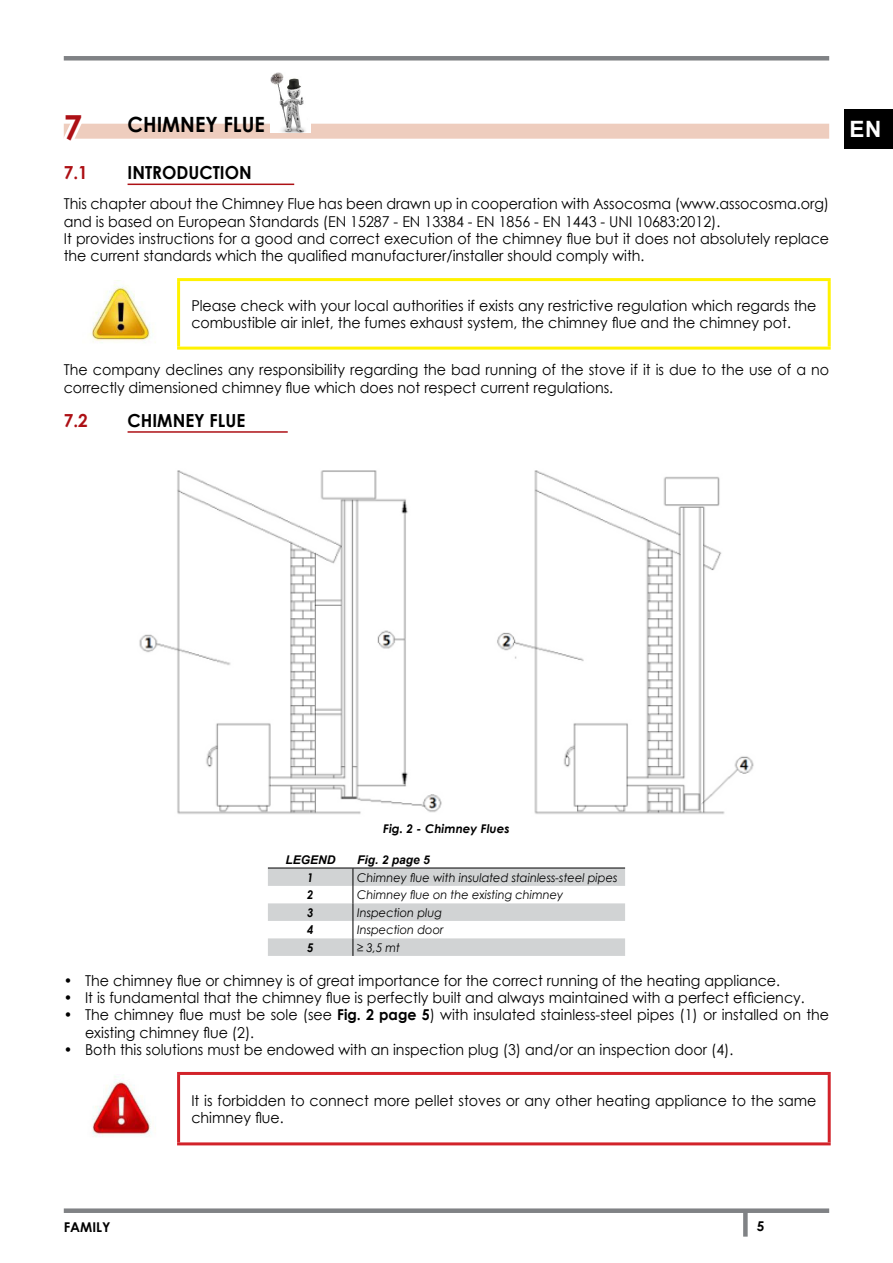
<style>
.page{position:relative;width:893px;height:1263px;background:#fff}
.page>*{position:absolute;margin:0;border:0;box-sizing:border-box;transform-origin:0 0}
.t1{font:700 34.5px "Century Gothic";color:#ad1015;scale:.95 1}
.t2{font:700 22.5px "Arial";color:#fff}
.t3{font:700 21px "Century Gothic";color:#000;scale:.95 1}
.t4{font:700 18px "Century Gothic";color:#000;scale:.95 1}
.t5{font:700 18px "Century Gothic";color:#ad1015;scale:.95 1}
.t6{font:15px/17.2px "Century Gothic";color:#000;scale:.95 1}
.t7{font:700 13.5px "Century Gothic";color:#000}
.t8{font:italic 12px "Century Gothic";color:#000;scale:.95 1}
.t9{font:italic 700 12px "Century Gothic";color:#000}
.t10{font:italic 700 12px "Arial";color:#000}
.t11{font:italic 700 12px "Century Gothic";color:#000;scale:.95 1}
.s1{font-weight:700}
</style>
<div class="page">
<div style="left:64px;top:1208px;width:765px;height:5px;background:#808285"></div>
<div style="left:64px;top:56px;width:765px;height:5px;background:#808285"></div>
<div style="left:743px;top:1211px;width:5px;height:25px;background:#808285"></div>
<div style="left:844px;top:109px;width:49px;height:39px;background:#000"></div>
<div style="left:64px;top:124px;width:765px;height:15px;background:#eecdbe"></div>
<hr style="left:128px;top:184px;width:166px;height:1px;background:#ad1015">
<hr style="left:128px;top:431px;width:160px;height:2px;background:#ad1015">
<svg style="left:63px;top:123px;width:24px;height:16px"></svg>
<img style="left:270px;top:72px;width:41px;height:60px">
<hr style="left:177px;top:278px;width:654px;height:3px;background:#fff200">
<hr style="left:177px;top:281px;width:3px;height:66px;background:#fff200">
<hr style="left:828px;top:281px;width:3px;height:66px;background:#fff200">
<hr style="left:177px;top:347px;width:654px;height:3px;background:#fff200">
<img style="left:90px;top:280px;width:66px;height:63px">
<img style="left:139px;top:470px;width:615px;height:344px">
<svg style="left:268px;top:868px;width:357px;height:88px"></svg>
<hr style="left:177px;top:1072px;width:654px;height:3px;background:#d2232a">
<hr style="left:177px;top:1075px;width:3px;height:67px;background:#d2232a">
<hr style="left:828px;top:1075px;width:3px;height:67px;background:#d2232a">
<hr style="left:177px;top:1142px;width:654px;height:3px;background:#d2232a">
<img style="left:92px;top:1076px;width:64px;height:61px">
<h1 class="t1" style="left:64px;top:101px;width:21px">7</h1>
<h3 class="t3" style="left:128px;top:109px;width:146px">CHIMNEY FLUE</h3>
<h2 class="t2" style="left:850px;top:114px;width:33px">EN</h2>
<p class="t5" style="left:64px;top:159px;width:27px">7.1</p>
<p class="t4" style="left:128px;top:159px;width:132px">INTRODUCTION</p>
<p class="t6" style="left:64px;top:195px;width:807px">This chapter about the Chimney Flue has been drawn up in cooperation with Assocosma (www.assocosma.org) and is based on European Standards (EN 15287 - EN 13384 - EN 1856 - EN 1443 - UNI 10683:2012).<br>It provides instructions for a good and correct execution of the chimney flue but it does not absolutely replace the current standards which the qualified manufacturer/installer should comply with.</p>
<p class="t6" style="left:191px;top:297px;width:659px">Please check with your local authorities if exists any restrictive regulation which regards the combustible air inlet, the fumes exhaust system, the chimney flue and the chimney pot.</p>
<p class="t6" style="left:64px;top:361px;width:807px">The company declines any responsibility regarding the bad running of the stove if it is due to the use of a no correctly dimensioned chimney flue which does not respect current regulations.</p>
<p class="t5" style="left:64px;top:407px;width:27px">7.2</p>
<p class="t4" style="left:128px;top:407px;width:125px">CHIMNEY FLUE</p>
<p class="t9" style="left:383px;top:819px;width:128px">Fig. 2 - Chimney Flues</p>
<p class="t10" style="left:285px;top:851px;width:52px">LEGEND</p>
<p class="t10" style="left:357px;top:851px;width:74px">Fig. 2 page 5</p>
<p class="t11" style="left:307px;top:868px;width:8px">1</p>
<p class="t8" style="left:357px;top:869px;width:276px">Chimney flue with insulated stainless-steel pipes</p>
<p class="t11" style="left:307px;top:886px;width:8px">2</p>
<p class="t8" style="left:357px;top:886px;width:218px">Chimney flue on the existing chimney</p>
<p class="t11" style="left:307px;top:903px;width:8px">3</p>
<p class="t8" style="left:357px;top:904px;width:91px">Inspection plug</p>
<p class="t11" style="left:307px;top:921px;width:8px">4</p>
<p class="t8" style="left:357px;top:921px;width:92px">Inspection door</p>
<p class="t11" style="left:307px;top:938px;width:8px">5</p>
<p class="t8" style="left:357px;top:939px;width:47px">≥ 3,5 mt</p>
<p class="t6" style="left:64px;top:972px;width:756px">• The chimney flue or chimney is of great importance for the correct running of the heating appliance.</p>
<p class="t6" style="left:64px;top:989px;width:781px">• It is fundamental that the chimney flue is perfectly built and always maintained with a perfect efficiency.</p>
<p class="t6" style="left:85px;top:1006px;width:785px;text-indent:-21px">• The chimney flue must be sole (see <span class="s1">Fig. 2 page 5</span>) with insulated stainless-steel pipes (1) or installed on the existing chimney flue (2).</p>
<p class="t6" style="left:64px;top:1041px;width:706px">• Both this solutions must be endowed with an inspection plug (3) and/or an inspection door (4).</p>
<p class="t6" style="left:191px;top:1091px;width:659px">It is forbidden to connect more pellet stoves or any other heating appliance to the same chimney flue.</p>
<p class="t7" style="left:64px;top:1217px;width:48px">FAMILY</p>
<p class="t7" style="left:757px;top:1216px;width:9px">5</p>
</div>
